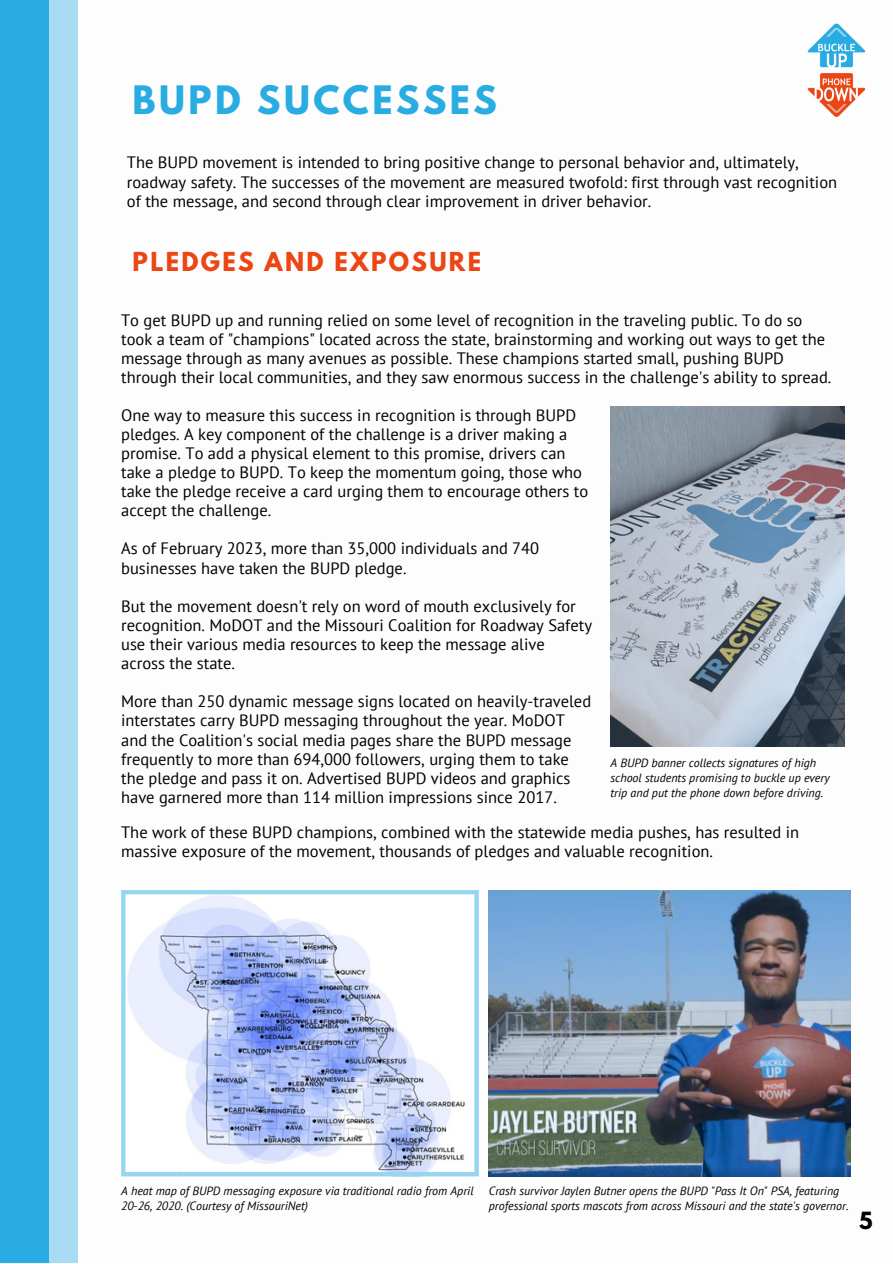
<style>
.page{position:relative;width:893px;height:1264px;background:#fff}
.page>*{position:absolute;margin:0;border:0;box-sizing:border-box;transform-origin:0 0}
.t1{font:700 34.65px "League Spartan";letter-spacing:.1em;color:#29ace2}
.t2{font:700 23.1px "League Spartan";letter-spacing:.1em;color:#eb4613}
.t3{font:700 21px "League Spartan";color:#000}
.t4{font:16.5px/19px "PT Sans";color:#000}
.t5{font:italic 12px/14.5px "PT Sans";color:#000}
</style>
<div class="page">
<div style="left:49px;top:0;width:28px;height:1262px;background:#a7dcf3"></div>
<div style="left:0;top:0;width:49px;height:1262px;background:#29ace2"></div>
<img style="left:807px;top:23px;width:59px;height:94px">
<svg style="left:121px;top:890px;width:358px;height:286px"></svg>
<img style="left:610px;top:406px;width:234px;height:340px">
<img style="left:489px;top:890px;width:361px;height:286px">
<h1 class="t1" style="left:133px;top:83px;width:365px">BUPD SUCCESSES</h1>
<p class="t4" style="left:127px;top:153px;width:711px">The BUPD movement is intended to bring positive change to personal behavior and, ultimately, roadway safety. The successes of the movement are measured twofold: first through vast recognition of the message, and second through clear improvement in driver behavior.</p>
<h2 class="t2" style="left:133px;top:250px;width:350px">PLEDGES AND EXPOSURE</h2>
<p class="t4" style="left:121px;top:310px;width:711px">To get BUPD up and running relied on some level of recognition in the traveling public. To do so took a team of "champions" located across the state, brainstorming and working out ways to get the message through as many avenues as possible. These champions started small, pushing BUPD through their local communities, and they saw enormous success in the challenge's ability to spread.</p>
<p class="t4" style="left:121px;top:405px;width:468px">One way to measure this success in recognition is through BUPD pledges. A key component of the challenge is a driver making a promise. To add a physical element to this promise, drivers can take a pledge to BUPD. To keep the momentum going, those who take the pledge receive a card urging them to encourage others to accept the challenge.</p>
<p class="t4" style="left:121px;top:538px;width:419px">As of February 2023, more than 35,000 individuals and 740 businesses have taken the BUPD pledge.</p>
<p class="t4" style="left:121px;top:596px;width:472px">But the movement doesn't rely on word of mouth exclusively for recognition. MoDOT and the Missouri Coalition for Roadway Safety use their various media resources to keep the message alive across the state.</p>
<p class="t4" style="left:121px;top:691px;width:471px">More than 250 dynamic message signs located on heavily-traveled interstates carry BUPD messaging throughout the year. MoDOT and the Coalition's social media pages share the BUPD message frequently to more than 694,000 followers, urging them to take the pledge and pass it on. Advertised BUPD videos and graphics have garnered more than 114 million impressions since 2017.</p>
<p class="t5" style="left:610px;top:755px;width:221px">A BUPD banner collects signatures of high school students promising to buckle up every trip and put the phone down before driving.</p>
<p class="t4" style="left:121px;top:822px;width:679px">The work of these BUPD champions, combined with the statewide media pushes, has resulted in massive exposure of the movement, thousands of pledges and valuable recognition.</p>
<p class="t5" style="left:121px;top:1183px;width:354px">A heat map of BUPD messaging exposure via traditional radio from April<br>20-26, 2020. (Courtesy of MissouriNet)</p>
<p class="t5" style="left:489px;top:1183px;width:361px">Crash survivor Jaylen Butner opens the BUPD "Pass It On" PSA, featuring professional sports mascots from across Missouri and the state's governor.</p>
<p class="t3" style="left:858px;top:1209px;width:15px">5</p>
</div>
